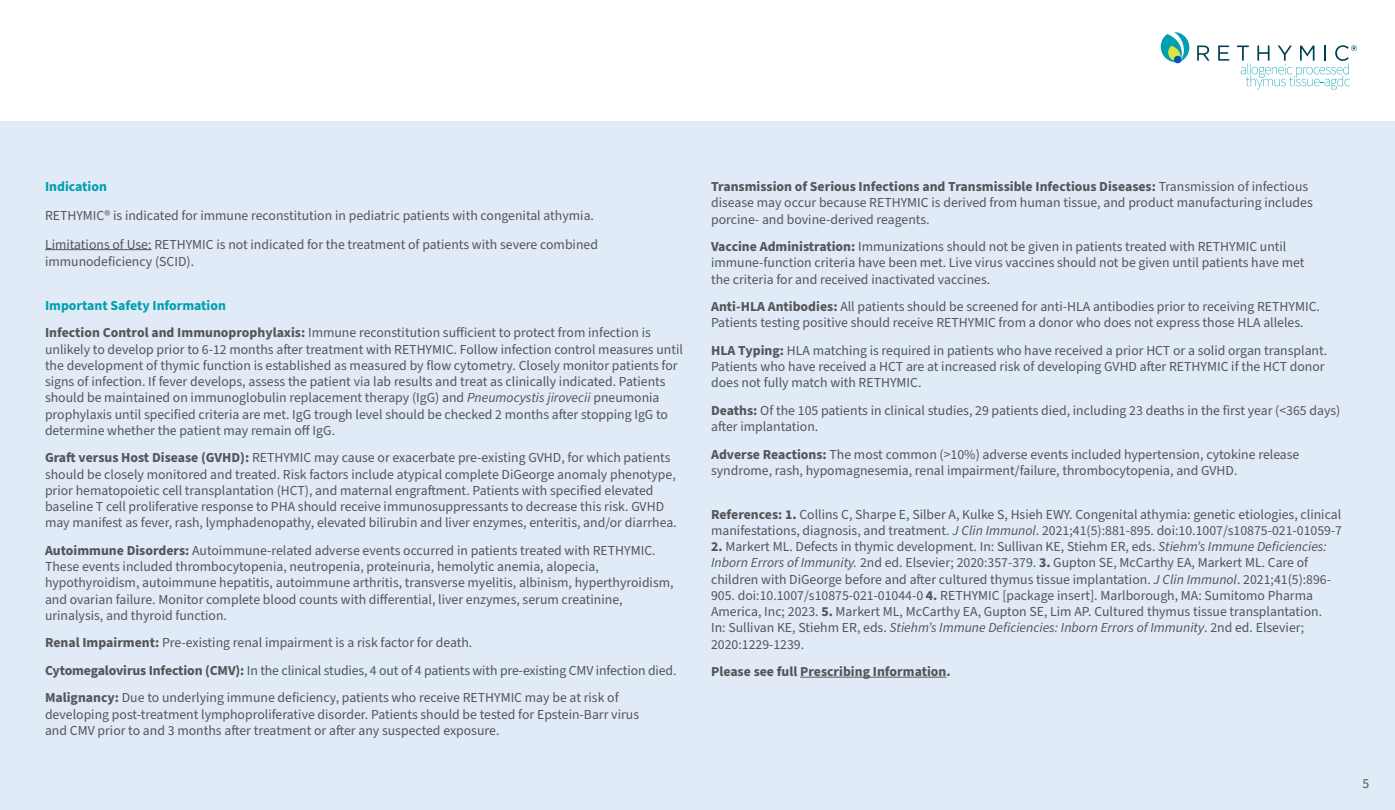
<style>
.page{position:relative;width:1395px;height:810px;background:#fff}
.page>*{position:absolute;margin:0;border:0;box-sizing:border-box;transform-origin:0 0}
.t1{font:13.75px/16.2px "Source Sans Pro";color:#54565a}
.t2{font:700 13.75px "Source Sans Pro";color:#54565a}
.t3{font:700 13.75px "Source Sans Pro";color:#00a0af}
.s1{font-weight:700;color:#00a0af}
.s2{font-weight:700}
.s3{font-style:italic}
</style>
<div class="page">
<div style="left:0;top:121px;width:1395px;height:689px;background:#e0ebf7"></div>
<hr style="left:45px;top:249px;width:107px;height:1px;background:#54565a">
<hr style="left:800px;top:677px;width:146px;height:1px;background:#54565a">
<svg style="left:1160px;top:32px;width:29px;height:30px"></svg>
<div style="left:1174px;top:56px;width:7px;height:7px;background:#0055b8;border-radius:50%"></div>
<svg style="left:1197px;top:46px;width:13px;height:15px"></svg>
<svg style="left:1218px;top:46px;width:11px;height:15px"></svg>
<svg style="left:1237px;top:45px;width:120px;height:45px"></svg>
<p class="t3" style="left:45px;top:177px;width:63px">Indication</p>
<p class="t1" style="left:45px;top:201px;width:554px;line-height:28.8px">RETHYMIC® is indicated for immune reconstitution in pediatric patients with congenital athymia.<br>Limitations of Use: RETHYMIC is not indicated for the treatment of patients with severe combined</p>
<p class="t1" style="left:45px;top:254px;width:151px">immunodeficiency (SCID).</p>
<p class="t1" style="left:45px;top:292px;width:607px;line-height:27.5px"><span class="s1">Important Safety Information<br></span><span class="s2">Infection Control and Immunoprophylaxis:</span> Immune reconstitution sufficient to protect from infection is</p>
<p class="t1" style="left:45px;top:341px;width:639px">unlikely to develop prior to 6-12 months after treatment with RETHYMIC. Follow infection control measures until the development of thymic function is established as measured by flow cytometry. Closely monitor patients for signs of infection. If fever develops, assess the patient via lab results and treat as clinically indicated. Patients should be maintained on immunoglobulin replacement therapy (IgG) and <span class="s3">Pneumocystis jirovecii</span> pneumonia prophylaxis until specified criteria are met. IgG trough level should be checked 2 months after stopping IgG to determine whether the patient may remain off IgG.</p>
<p class="t1" style="left:45px;top:450px;width:633px"><span class="s2">Graft versus Host Disease (GVHD):</span> RETHYMIC may cause or exacerbate pre-existing GVHD, for which patients should be closely monitored and treated. Risk factors include atypical complete DiGeorge anomaly phenotype, prior hematopoietic cell transplantation (HCT), and maternal engraftment. Patients with specified elevated baseline T cell proliferative response to PHA should receive immunosuppressants to decrease this risk. GVHD may manifest as fever, rash, lymphadenopathy, elevated bilirubin and liver enzymes, enteritis, and/or diarrhea.</p>
<p class="t1" style="left:45px;top:543px;width:630px"><span class="s2">Autoimmune Disorders:</span> Autoimmune-related adverse events occurred in patients treated with RETHYMIC.<br>These events included thrombocytopenia, neutropenia, proteinuria, hemolytic anemia, alopecia, hypothyroidism, autoimmune hepatitis, autoimmune arthritis, transverse myelitis, albinism, hyperthyroidism, and ovarian failure. Monitor complete blood counts with differential, liver enzymes, serum creatinine, urinalysis, and thyroid function.</p>
<p class="t1" style="left:45px;top:630px;width:633px;line-height:27.5px"><span class="s2">Renal Impairment:</span> Pre-existing renal impairment is a risk factor for death.<br><span class="s2">Cytomegalovirus Infection (CMV):</span> In the clinical studies, 4 out of 4 patients with pre-existing CMV infection died.<br><span class="s2">Malignancy:</span> Due to underlying immune deficiency, patients who receive RETHYMIC may be at risk of</p>
<p class="t1" style="left:45px;top:706px;width:596px">developing post-treatment lymphoproliferative disorder. Patients should be tested for Epstein-Barr virus and CMV prior to and 3 months after treatment or after any suspected exposure.</p>
<p class="t1" style="left:711px;top:179px;width:603px"><span class="s2">Transmission of Serious Infections and Transmissible Infectious Diseases:</span> Transmission of infectious disease may occur because RETHYMIC is derived from human tissue, and product manufacturing includes porcine- and bovine-derived reagents.</p>
<p class="t1" style="left:711px;top:239px;width:595px"><span class="s2">Vaccine Administration:</span> Immunizations should not be given in patients treated with RETHYMIC until immune-function criteria have been met. Live virus vaccines should not be given until patients have met the criteria for and received inactivated vaccines.</p>
<p class="t1" style="left:711px;top:299px;width:610px"><span class="s2">Anti-HLA Antibodies:</span> All patients should be screened for anti-HLA antibodies prior to receiving RETHYMIC.<br>Patients testing positive should receive RETHYMIC from a donor who does not express those HLA alleles.</p>
<p class="t1" style="left:711px;top:343px;width:618px"><span class="s2">HLA Typing:</span> HLA matching is required in patients who have received a prior HCT or a solid organ transplant.<br>Patients who have received a HCT are at increased risk of developing GVHD after RETHYMIC if the HCT donor does not fully match with RETHYMIC.</p>
<p class="t1" style="left:711px;top:403px;width:631px"><span class="s2">Deaths:</span> Of the 105 patients in clinical studies, 29 patients died, including 23 deaths in the first year (&lt;365 days) after implantation.</p>
<p class="t1" style="left:711px;top:446px;width:590px"><span class="s2">Adverse Reactions:</span> The most common (&gt;10%) adverse events included hypertension, cytokine release syndrome, rash, hypomagnesemia, renal impairment/failure, thrombocytopenia, and GVHD.</p>
<p class="t1" style="left:711px;top:506px;width:633px"><span class="s2">References: 1.</span> Collins C, Sharpe E, Silber A, Kulke S, Hsieh EWY. Congenital athymia: genetic etiologies, clinical manifestations, diagnosis, and treatment. <span class="s3">J Clin Immunol</span>. 2021;41(5):881-895. doi:10.1007/s10875-021-01059-7</p>
<p class="t1" style="left:711px;top:539px;width:621px"><span class="s2">2.</span> Markert ML. Defects in thymic development. In: Sullivan KE, Stiehm ER, eds. <span class="s3">Stiehm’s Immune Deficiencies:<br>Inborn Errors of Immunity.</span> 2nd ed. Elsevier; 2020:357-379. <span class="s2">3.</span> Gupton SE, McCarthy EA, Markert ML. Care of children with DiGeorge before and after cultured thymus tissue implantation. <span class="s3">J Clin Immunol</span>. 2021;41(5):896- 905. doi:10.1007/s10875-021-01044-0 <span class="s2">4.</span> RETHYMIC [package insert]. Marlborough, MA: Sumitomo Pharma America, Inc; 2023. <span class="s2">5.</span> Markert ML, McCarthy EA, Gupton SE, Lim AP. Cultured thymus tissue transplantation.<br>In: Sullivan KE, Stiehm ER, eds. <span class="s3">Stiehm’s Immune Deficiencies: Inborn Errors of Immunity</span>. 2nd ed. Elsevier; 2020:1229-1239.</p>
<p class="t2" style="left:711px;top:662px;width:241px">Please see full Prescribing Information.</p>
<p class="t1" style="left:1363px;top:776px;width:8px">5</p>
</div>
